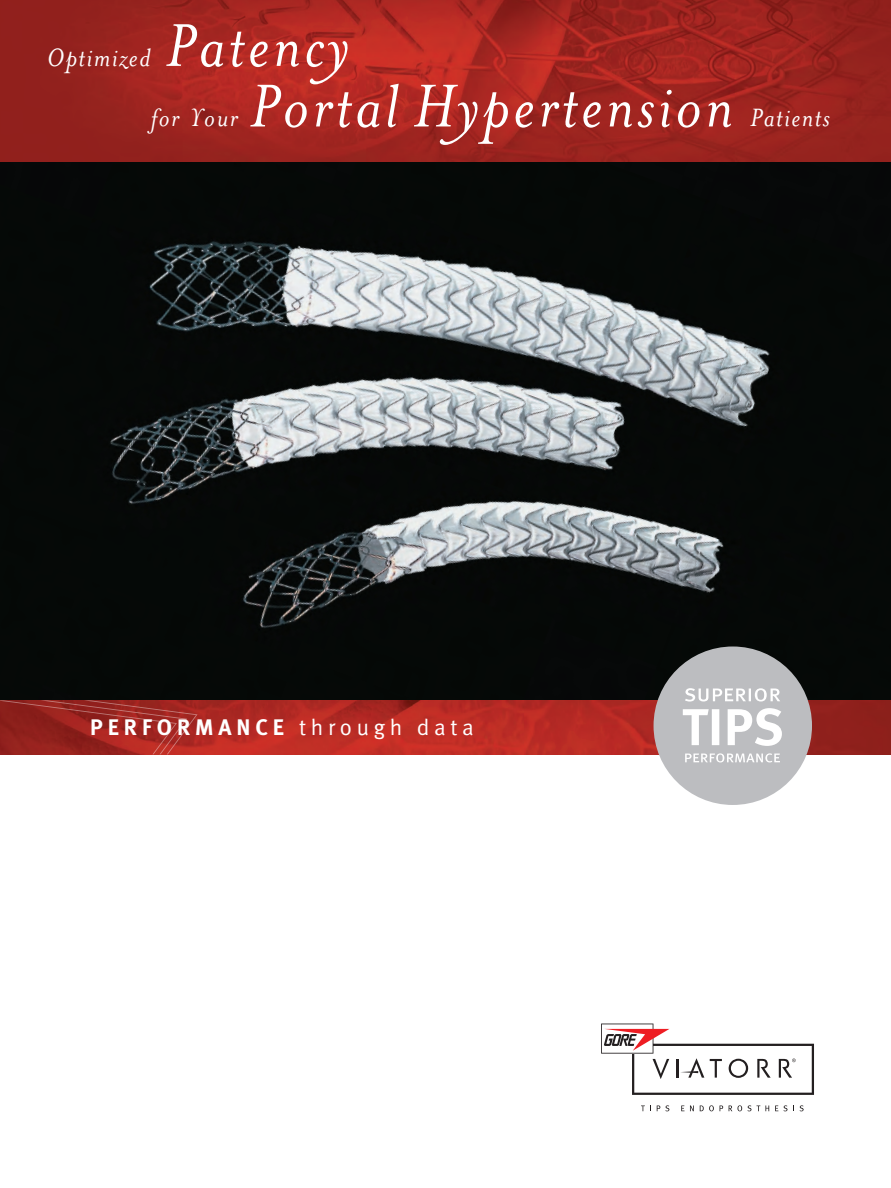
<style>
.page{position:relative;width:891px;height:1188px;background:#fff}
.page>*{position:absolute;margin:0;border:0;box-sizing:border-box;transform-origin:0 0}
.t1{font:italic 69.45px "Mrs Eaves";letter-spacing:.05em;color:#fff}
.t2{font:italic 28.8px "Mrs Eaves";letter-spacing:.05em;color:#fff}
.t3{font:22.5px "Meta Bold LF";letter-spacing:.22em;color:#fff}
.s1{font-family:"Meta Normal LF"}
</style>
<div class="page">
<img style="left:0;top:162px;width:891px;height:538px">
<img style="left:198px;top:700px;width:693px;height:54px">
<img style="left:0;top:0;width:891px;height:162px">
<div style="left:654px;top:647px;width:158px;height:158px;background:#bcbdc0;border-radius:50%"></div>
<svg style="left:685px;top:753px;width:95px;height:9px"></svg>
<svg style="left:683px;top:708px;width:99px;height:38px"></svg>
<svg style="left:685px;top:688px;width:95px;height:14px"></svg>
<svg style="left:0;top:700px;width:198px;height:54px;background:#9c2622"></svg>
<svg style="left:641px;top:1106px;width:10px;height:5px"></svg>
<svg style="left:657px;top:1105px;width:12px;height:6px"></svg>
<svg style="left:681px;top:1106px;width:3px;height:5px"></svg>
<svg style="left:690px;top:1106px;width:4px;height:5px"></svg>
<svg style="left:700px;top:1105px;width:14px;height:6px"></svg>
<svg style="left:729px;top:1105px;width:40px;height:6px"></svg>
<svg style="left:775px;top:1105px;width:19px;height:6px"></svg>
<svg style="left:800px;top:1105px;width:4px;height:6px"></svg>
<svg style="left:601px;top:1024px;width:213px;height:71px"></svg>
<p class="t1" style="left:166px;top:8px;width:185px">Patency</p>
<p class="t2" style="left:151px;top:102px;width:88px">for Your</p>
<p class="t2" style="left:46px;top:42px;width:105px">Optimized</p>
<p class="t1" style="left:250px;top:68px;width:485px">Portal Hypertension</p>
<p class="t2" style="left:750px;top:102px;width:81px">Patients</p>
<p class="t3" style="left:90px;top:714px;width:385px">PERFORMANCE <span class="s1">through data</span></p>
</div>
